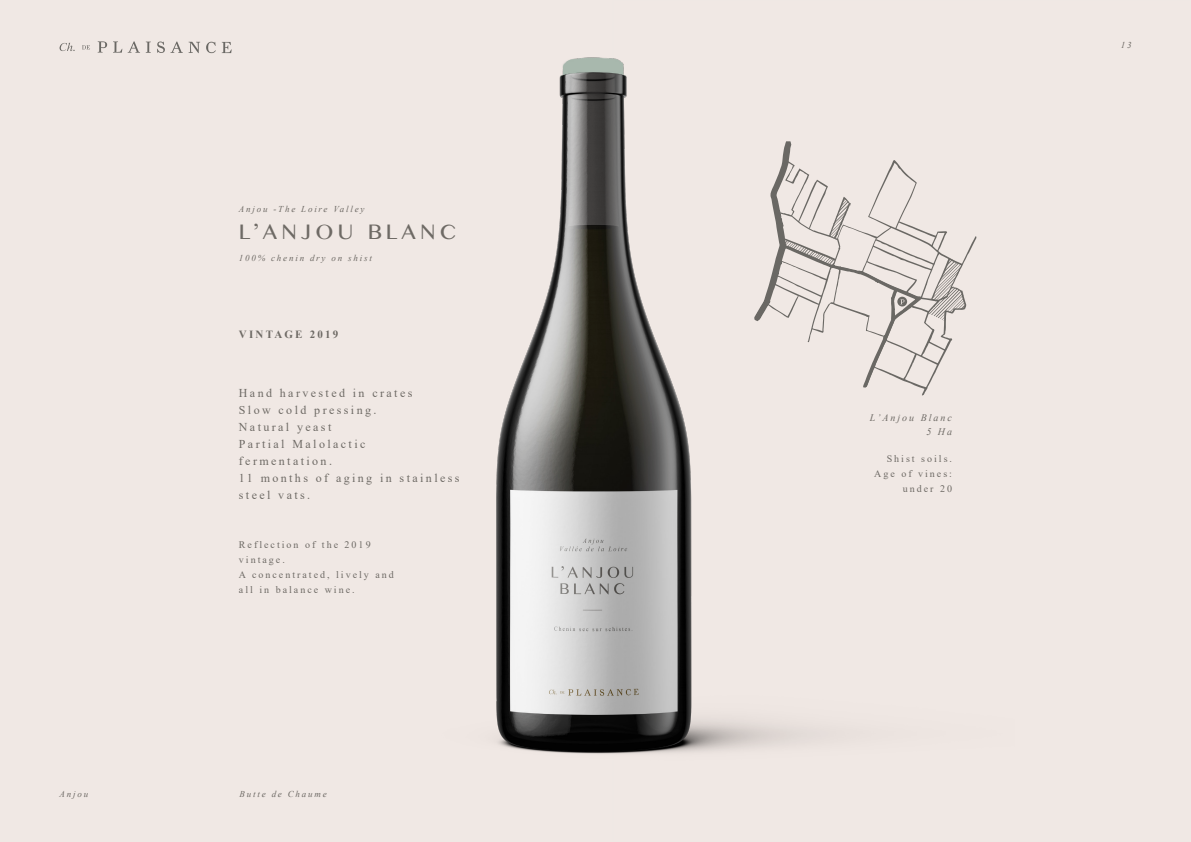
<style>
.page{position:relative;width:1191px;height:842px;background:#f0e8e4}
.page>*{position:absolute;margin:0;border:0;box-sizing:border-box;transform-origin:0 0}
.t1{font:21px "Oriya MN";letter-spacing:.2em;color:#6e6a65}
.t2{font:12px/17px "Times New Roman";letter-spacing:.2em;color:#6e6a65}
.t3{font:700 11px "Times New Roman";letter-spacing:.2em;color:#6e6a65}
.t4{font:10px/15px "Times New Roman";letter-spacing:.2em;color:#6e6a65}
.t5{font:italic 10px/14px "Times New Roman";letter-spacing:.2em;color:#6e6a65;text-align:right}
.t6{font:italic 9px "Times New Roman";letter-spacing:.2em;color:#6e6a65}
</style>
<div class="page">
<svg style="left:98px;top:41px;width:9px;height:12px"></svg>
<svg style="left:113px;top:41px;width:9px;height:12px"></svg>
<svg style="left:128px;top:41px;width:12px;height:12px"></svg>
<svg style="left:146px;top:42px;width:5px;height:11px"></svg>
<svg style="left:157px;top:42px;width:19px;height:11px"></svg>
<svg style="left:82px;top:45px;width:8px;height:4px"></svg>
<svg style="left:60px;top:43px;width:15px;height:8px"></svg>
<img style="left:176px;top:41px;width:801px;height:713px">
<svg style="left:756px;top:143px;width:220px;height:252px"></svg>
<svg style="left:752px;top:104px;width:213px;height:285px"></svg>
<p class="t6" style="left:239px;top:202px;width:127px">Anjou -The Loire Valley</p>
<h1 class="t1" style="left:239px;top:219px;width:219px">L’ANJOU BLANC</h1>
<p class="t6" style="left:239px;top:252px;width:134px">100% chenin dry on shist</p>
<p class="t3" style="left:239px;top:326px;width:101px">VINTAGE 2019</p>
<p class="t2" style="left:239px;top:384px;width:222px">Hand harvested in crates<br>Slow cold pressing.<br>Natural yeast<br>Partial Malolactic fermentation.<br>11 months of aging in stainless steel vats.</p>
<p class="t4" style="left:239px;top:537px;width:156px">Reflection of the 2019 vintage.<br>A concentrated, lively and all in balance wine.</p>
<p class="t6" style="left:60px;top:788px;width:30px">Anjou</p>
<p class="t6" style="left:240px;top:788px;width:89px">Butte de Chaume</p>
<p class="t5" style="left:869px;top:410px;width:84px">L’Anjou Blanc<br>5 Ha</p>
<p class="t4" style="left:874px;top:451px;width:79px;text-align:right">Shist soils.<br>Age of vines: under 20</p>
<p class="t6" style="left:1120px;top:38px;width:12px">13</p>
</div>
